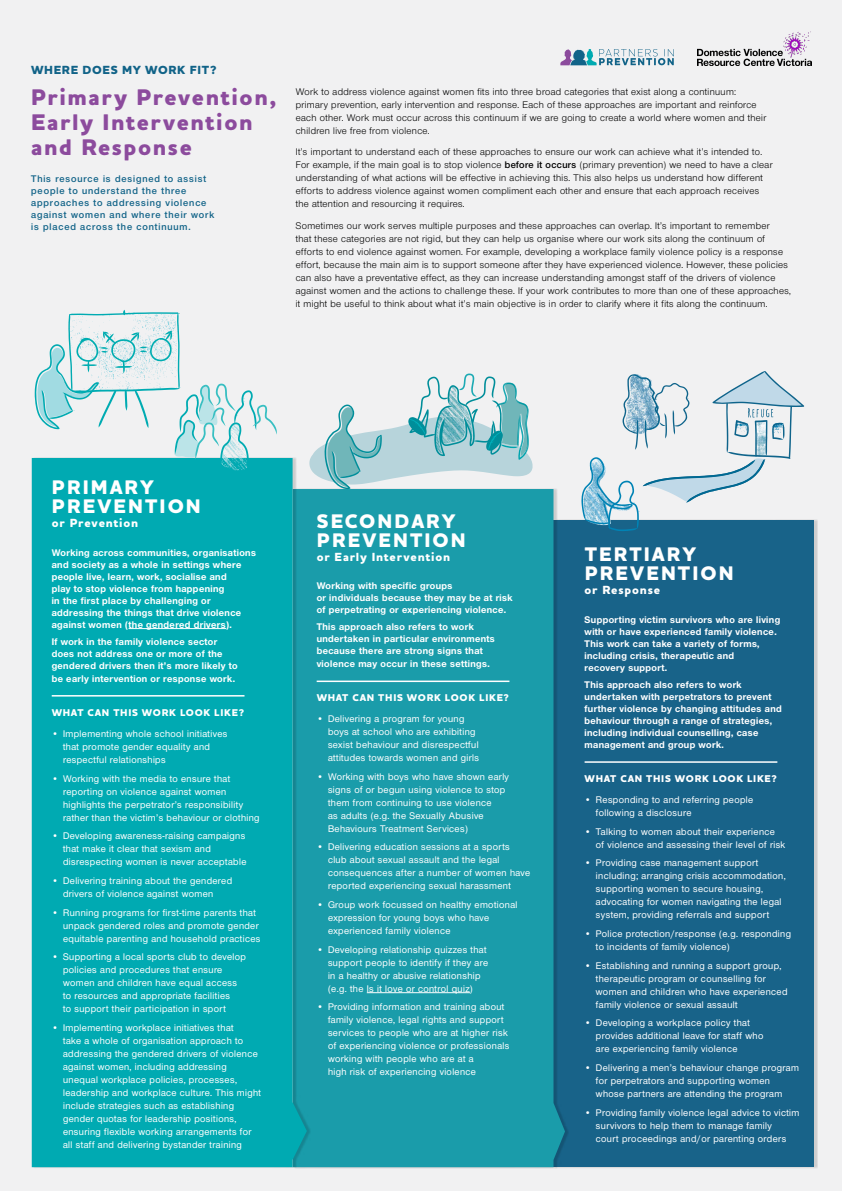
<style>
.page{position:relative;width:842px;height:1191px;background:#f1f1f2}
.page>*{position:absolute;margin:0;border:0;box-sizing:border-box;transform-origin:0 0}
.t1{font:800 23px/25px "Houschka Pro";letter-spacing:.07em;color:#8c4b9d}
.t2{font:800 20px/19px "Houschka Pro";letter-spacing:.105em;color:#fff}
.t3{font:800 12px "Houschka Pro";letter-spacing:.07em;color:#fff}
.t4{font:800 12px "Houschka Pro";letter-spacing:.055em;color:#116388}
.t5{font:500 10px/13px "Nimbus Sans Novus DOT";letter-spacing:.04em;color:#fff}
.t6{font:10px/13px "Nimbus Sans Novus DOT";letter-spacing:.04em;color:#000}
.t7{font:700 10px/12px "Nimbus Sans Novus DOT";letter-spacing:.04em;color:#fff}
.t8{font:10px/12px "Nimbus Sans Novus DOT Sem Bol";letter-spacing:.09em;color:#116388}
.t9{font:800 10px "Houschka Pro";letter-spacing:.075em;color:#fff}
.s1{font-family:"Nimbus Sans Novus DOT Sem Bol"}
</style>
<div class="page">
<div style="left:553px;top:520px;width:261px;height:647px;background:#186389"></div>
<div style="left:311px;top:489px;width:254px;height:678px;background:#1a9caa"></div>
<div style="left:32px;top:458px;width:275px;height:709px;background:#00aab2"></div>
<hr style="left:367px;top:992px;width:103px;height:1px;background:#fff">
<hr style="left:129px;top:628px;width:97px;height:1px;background:#fff">
<hr style="left:52px;top:695px;width:192px;height:1px;background:#fff">
<hr style="left:317px;top:680px;width:192px;height:2px;background:#fff">
<hr style="left:585px;top:761px;width:192px;height:2px;background:#fff">
<img style="left:698px;top:31px;width:113px;height:35px">
<svg style="left:560px;top:49px;width:114px;height:17px"></svg>
<svg style="left:309px;top:373px;width:224px;height:116px"></svg>
<svg style="left:581px;top:371px;width:223px;height:160px"></svg>
<img style="left:221px;top:467px;width:26px;height:3px">
<svg style="left:35px;top:310px;width:242px;height:157px"></svg>
<p class="t4" style="left:31px;top:63px;width:187px">WHERE DOES MY WORK FIT?</p>
<h1 class="t1" style="left:31px;top:86px;width:247px">Primary Prevention,<br>Early Intervention and Response</h1>
<p class="t8" style="left:31px;top:173px;width:184px">This resource is designed to assist people to understand the three approaches to addressing violence against women and where their work is placed across the continuum.</p>
<p class="t6" style="left:296px;top:85px;width:472px">Work to address violence against women fits into three broad categories that exist along a continuum: primary prevention, early intervention and response. Each of these approaches are important and reinforce each other. Work must occur across this continuum if we are going to create a world where women and their children live free from violence.</p>
<p class="t6" style="left:296px;top:146px;width:478px">It’s important to understand each of these approaches to ensure our work can achieve what it’s intended to.<br>For example, if the main goal is to stop violence <span class="s1">before it occurs</span> (primary prevention) we need to have a clear understanding of what actions will be effective in achieving this. This also helps us understand how different efforts to address violence against women compliment each other and ensure that each approach receives the attention and resourcing it requires.</p>
<p class="t6" style="left:296px;top:219px;width:497px">Sometimes our work serves multiple purposes and these approaches can overlap. It’s important to remember<br>that these categories are not rigid, but they can help us organise where our work sits along the continuum of efforts to end violence against women. For example, developing a workplace family violence policy is a response effort, because the main aim is to support someone after they have experienced violence. However, these policies can also have a preventative effect, as they can increase understanding amongst staff of the drivers of violence against women and the actions to challenge these. If your work contributes to more than one of these approaches, it might be useful to think about what it’s main objective is in order to clarify where it fits along the continuum.</p>
<h2 class="t2" style="left:52px;top:479px;width:150px">PRIMARY<br>PREVENTION</h2>
<p class="t3" style="left:52px;top:515px;width:88px">or Prevention</p>
<p class="t7" style="left:52px;top:546px;width:206px">Working across communities, organisations and society as a whole in settings where people live, learn, work, socialise and<br>play to stop violence from happening<br>in the first place by challenging or addressing the things that drive violence against women (the gendered drivers).</p>
<p class="t7" style="left:52px;top:636px;width:187px">If work in the family violence sector does not address one or more of the gendered drivers then it’s more likely to</p>
<p class="t7" style="left:52px;top:673px;width:185px">be early intervention or response work.</p>
<p class="t9" style="left:52px;top:706px;width:194px">WHAT CAN THIS WORK LOOK LIKE?</p>
<p class="t5" style="left:63px;top:727px;width:166px;text-indent:-11px">• Implementing whole school initiatives that promote gender equality and respectful relationships</p>
<p class="t5" style="left:63px;top:771px;width:198px;text-indent:-11px">• Working with the media to ensure that reporting on violence against women highlights the perpetrator’s responsibility rather than the victim’s behaviour or clothing</p>
<p class="t5" style="left:63px;top:829px;width:185px;text-indent:-11px">• Developing awareness-raising campaigns that make it clear that sexism and disrespecting women is never acceptable</p>
<p class="t5" style="left:63px;top:874px;width:171px;text-indent:-11px">• Delivering training about the gendered drivers of violence against women</p>
<p class="t5" style="left:63px;top:905px;width:199px;text-indent:-11px">• Running programs for first-time parents that unpack gendered roles and promote gender equitable parenting and household practices</p>
<p class="t5" style="left:63px;top:950px;width:184px;text-indent:-11px">• Supporting a local sports club to develop policies and procedures that ensure women and children have equal access to resources and appropriate facilities<br>to support their participation in sport</p>
<p class="t5" style="left:63px;top:1021px;width:200px;text-indent:-11px">• Implementing workplace initiatives that<br>take a whole of organisation approach to addressing the gendered drivers of violence against women, including addressing unequal workplace policies, processes, leadership and workplace culture. This might include strategies such as establishing gender quotas for leadership positions, ensuring flexible working arrangements for all staff and delivering bystander training</p>
<h2 class="t2" style="left:317px;top:512px;width:150px">SECONDARY<br>PREVENTION</h2>
<p class="t3" style="left:317px;top:548px;width:135px">or Early Intervention</p>
<p class="t7" style="left:317px;top:579px;width:197px">Working with specific groups<br>or individuals because they may be at risk of perpetrating or experiencing violence.</p>
<p class="t7" style="left:317px;top:621px;width:180px">This approach also refers to work undertaken in particular environments because there are strong signs that</p>
<p class="t7" style="left:317px;top:658px;width:175px">violence may occur in these settings.</p>
<p class="t9" style="left:317px;top:691px;width:194px">WHAT CAN THIS WORK LOOK LIKE?</p>
<p class="t5" style="left:328px;top:712px;width:153px;text-indent:-11px">• Delivering a program for young boys at school who are exhibiting sexist behaviour and disrespectful attitudes towards women and girls</p>
<p class="t5" style="left:328px;top:770px;width:182px;text-indent:-11px">• Working with boys who have shown early signs of or begun using violence to stop them from continuing to use violence<br>as adults (e.g. the Sexually Abusive Behaviours Treatment Services)</p>
<p class="t5" style="left:328px;top:840px;width:204px;text-indent:-11px">• Delivering education sessions at a sports club about sexual assault and the legal consequences after a number of women have reported experiencing sexual harassment</p>
<p class="t5" style="left:328px;top:898px;width:191px;text-indent:-11px">• Group work focussed on healthy emotional expression for young boys who have experienced family violence</p>
<p class="t5" style="left:328px;top:943px;width:162px;text-indent:-11px">• Developing relationship quizzes that support people to identify if they are in a healthy or abusive relationship (e.g. the Is it love or control quiz)</p>
<p class="t5" style="left:328px;top:1000px;width:183px;text-indent:-11px">• Providing information and training about family violence, legal rights and support services to people who are at higher risk of experiencing violence or professionals working with people who are at a<br>high risk of experiencing violence</p>
<h2 class="t2" style="left:585px;top:546px;width:150px">TERTIARY<br>PREVENTION</h2>
<p class="t3" style="left:585px;top:582px;width:77px">or Response</p>
<p class="t7" style="left:585px;top:613px;width:197px">Supporting victim survivors who are living with or have experienced family violence.<br>This work can take a variety of forms, including crisis, therapeutic and<br>recovery support.</p>
<p class="t7" style="left:585px;top:679px;width:199px">This approach also refers to work undertaken with perpetrators to prevent further violence by changing attitudes and behaviour through a range of strategies, including individual counselling, case management and group work.</p>
<p class="t9" style="left:585px;top:772px;width:194px">WHAT CAN THIS WORK LOOK LIKE?</p>
<p class="t5" style="left:596px;top:793px;width:159px;text-indent:-11px">• Responding to and referring people following a disclosure</p>
<p class="t5" style="left:596px;top:824px;width:191px;text-indent:-11px">• Talking to women about their experience of violence and assessing their level of risk</p>
<p class="t5" style="left:596px;top:856px;width:191px;text-indent:-11px">• Providing case management support including; arranging crisis accommodation, supporting women to secure housing, advocating for women navigating the legal system, providing referrals and support</p>
<p class="t5" style="left:596px;top:927px;width:197px;text-indent:-11px">• Police protection/response (e.g. responding to incidents of family violence)</p>
<p class="t5" style="left:596px;top:958px;width:193px;text-indent:-11px">• Establishing and running a support group, therapeutic program or counselling for women and children who have experienced family violence or sexual assault</p>
<p class="t5" style="left:596px;top:1016px;width:169px;text-indent:-11px">• Developing a workplace policy that provides additional leave for staff who are experiencing family violence</p>
<p class="t5" style="left:596px;top:1061px;width:205px;text-indent:-11px">• Delivering a men’s behaviour change program for perpetrators and supporting women whose partners are attending the program</p>
<p class="t5" style="left:596px;top:1105px;width:205px;text-indent:-11px">• Providing family violence legal advice to victim survivors to help them to manage family<br>court proceedings and/or parenting orders</p>
</div>
